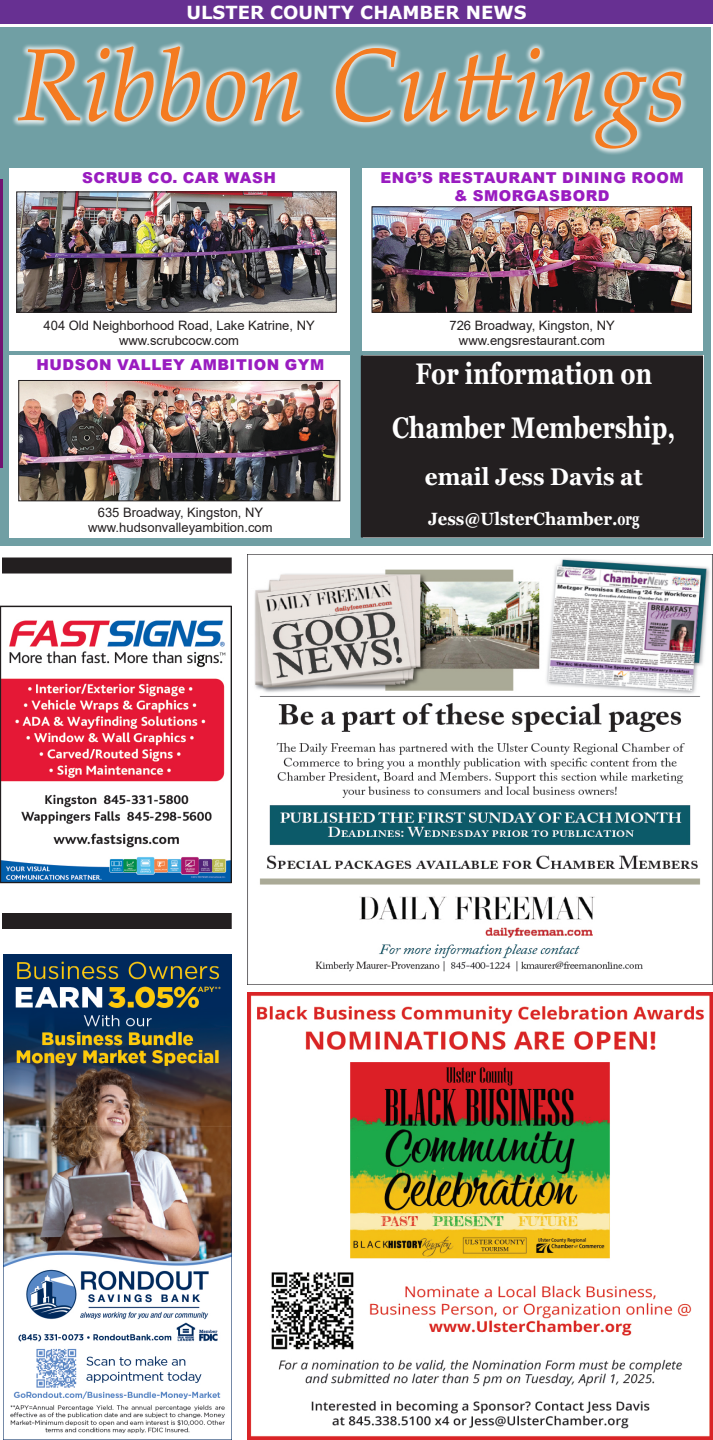
<style>
.page{position:relative;width:713px;height:1440px;background:#fff}
.page>*{position:absolute;margin:0;border:0;box-sizing:border-box;transform-origin:0 0}
.t1{font:italic 102.8px "Palatino Linotype";color:#f47b21}
.t2{font:700 29.8px "Georgia";color:#fff;scale:.8 1}
.t3{font:700 24.1px "Georgia";color:#fff;scale:.93 1}
.t4{font:700 18px "Verdana";color:#fff}
.t5{font:700 17.8px "Georgia";color:#fff;scale:.93 1}
.t6{font:900 15px/18px "Arial";letter-spacing:.035em;color:#991cc0;text-align:center}
.t7{font:13px "Arial";color:#231f20}
</style>
<div class="page">
<div style="left:0;top:27px;width:710px;height:518px;background:#709fa4"></div>
<div style="left:9px;top:168px;width:341px;height:182px;background:#fff"></div>
<div style="left:0;top:0;width:712px;height:24px;background:#673092"></div>
<div style="left:11px;top:40px;width:677px;height:115px;background:#fff;opacity:.75"></div>
<div style="left:361px;top:168px;width:341px;height:182px;background:#fff"></div>
<img style="left:373px;top:208px;width:316px;height:103px">
<div style="left:371px;top:206px;width:320px;height:107px;border:1px solid #231f20"></div>
<div style="left:9px;top:356px;width:341px;height:182px;background:#fff"></div>
<img style="left:20px;top:382px;width:318px;height:117px">
<div style="left:18px;top:380px;width:322px;height:121px;border:1px solid #231f20"></div>
<img style="left:2px;top:620px;width:227px;height:261px">
<div style="left:0;top:606px;width:231px;height:277px;border:1px solid #231f20"></div>
<img style="left:4px;top:955px;width:227px;height:478px">
<img style="left:18px;top:193px;width:316px;height:118px">
<div style="left:16px;top:191px;width:320px;height:122px;border:1px solid #231f20"></div>
<div style="left:360px;top:355px;width:342px;height:182px;background:#231f20"></div>
<img style="left:254px;top:558px;width:456px;height:414px">
<img style="left:248px;top:993px;width:464px;height:447px">
<div style="left:2px;top:558px;width:229px;height:16px;background:#231f20"></div>
<div style="left:2px;top:913px;width:229px;height:16px;background:#231f20"></div>
<p class="t4" style="left:186px;top:-1px;width:341px">ULSTER COUNTY CHAMBER NEWS</p>
<p class="t1" style="left:16px;top:12px;width:671px">Ribbon Cuttings</p>
<p class="t6" style="left:82px;top:168px;width:195px">SCRUB CO. CAR WASH</p>
<p class="t6" style="left:380px;top:168px;width:304px">ENG’S RESTAURANT DINING ROOM &amp; SMORGASBORD</p>
<p class="t7" style="left:43px;top:317px;width:272px">404 Old Neighborhood Road, Lake Katrine, NY</p>
<p class="t7" style="left:119px;top:332px;width:121px">www.scrubcocw.com</p>
<p class="t6" style="left:36px;top:355px;width:289px">HUDSON VALLEY AMBITION GYM</p>
<p class="t7" style="left:98px;top:503px;width:167px">635 Broadway, Kingston, NY</p>
<p class="t7" style="left:88px;top:518px;width:186px">www.hudsonvalleyambition.com</p>
<p class="t7" style="left:449px;top:317px;width:167px">726 Broadway, Kingston, NY</p>
<p class="t7" style="left:458px;top:332px;width:147px">www.engsrestaurant.com</p>
<p class="t2" style="left:415px;top:355px;width:297px">For information on</p>
<p class="t2" style="left:392px;top:409px;width:355px">Chamber Membership,</p>
<p class="t3" style="left:424px;top:461px;width:235px">email Jess Davis at</p>
<p class="t5" style="left:427px;top:507px;width:228px">Jess@UlsterChamber.org</p>
</div>
